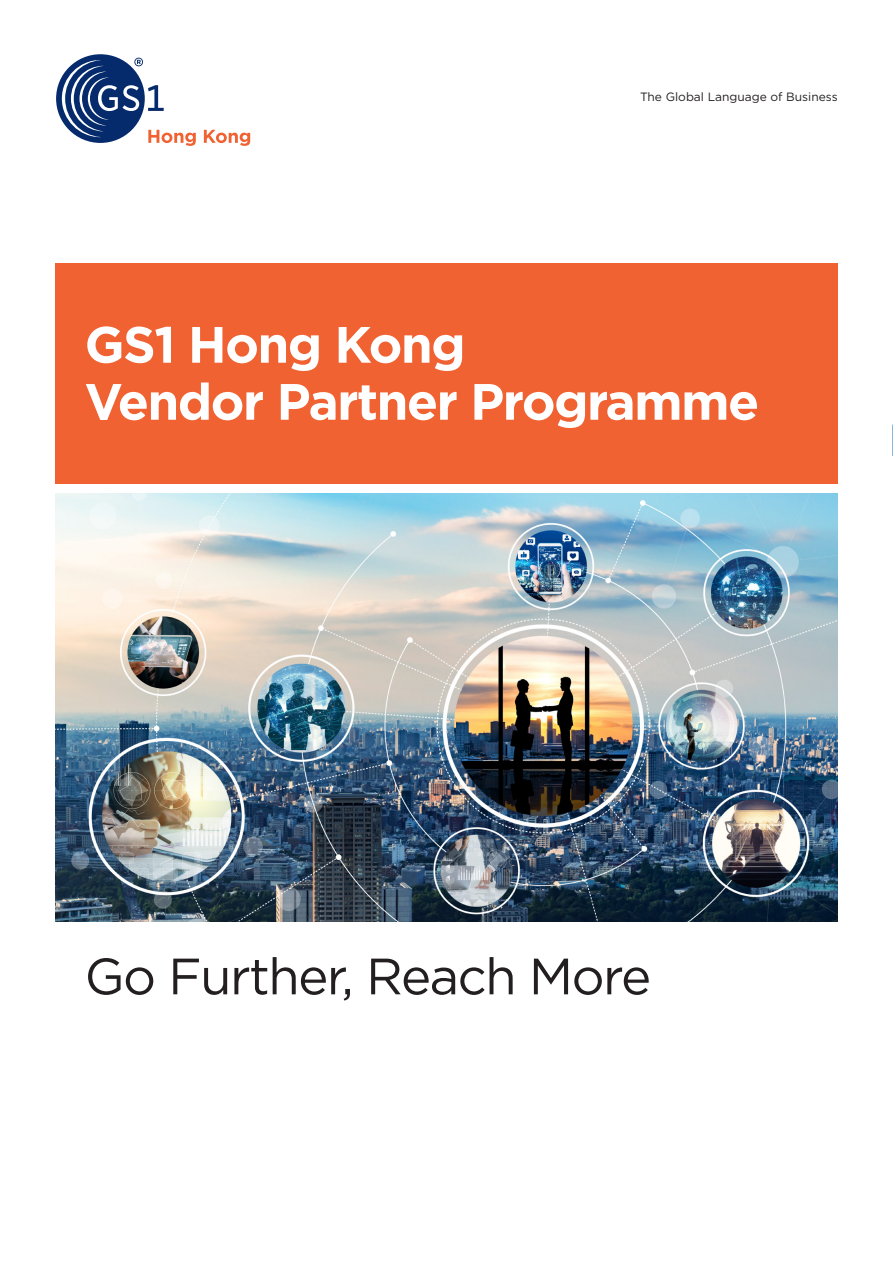
<style>
.page{position:relative;width:893px;height:1263px;background:#fff}
.page>*{position:absolute;margin:0;border:0;box-sizing:border-box;transform-origin:0 0}
.t1{font:700 51px/57px "Gotham";letter-spacing:-.03em;color:#fff}
.t2{font:51px "Gotham";letter-spacing:-.03em;color:#231f20}
.t3{font:12px "Gotham";color:#231f20}
</style>
<div class="page">
<div style="left:55px;top:263px;width:783px;height:220px;background:#f16232"></div>
<img style="left:55px;top:494px;width:783px;height:428px">
<div style="left:56px;top:54px;width:89px;height:89px;background:#052b6c;border-radius:50%"></div>
<svg style="left:62px;top:58px;width:134px;height:88px"></svg>
<svg style="left:204px;top:130px;width:46px;height:16px"></svg>
<p class="t3" style="left:640px;top:89px;width:199px">The Global Language of Business</p>
<p class="t1" style="left:85px;top:316px;width:676px">GS1 Hong Kong<br>Vendor Partner Programme</p>
<p class="t2" style="left:85px;top:944px;width:568px">Go Further, Reach More</p>
</div>
